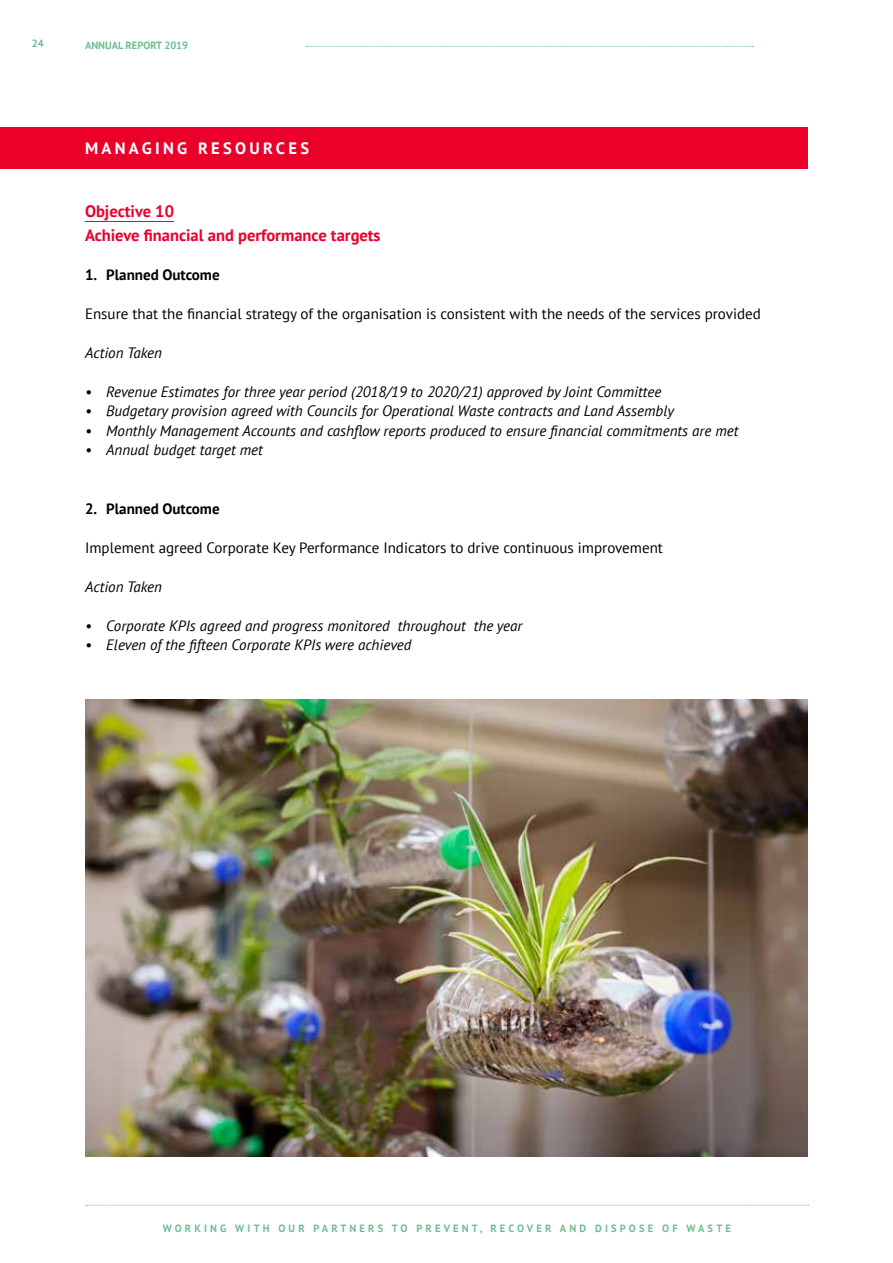
<style>
.page{position:relative;width:893px;height:1263px;background:#fff}
.page>*{position:absolute;margin:0;border:0;box-sizing:border-box;transform-origin:0 0}
.t1{font:700 16.5px/23.7px "PT Sans";color:#ea0029}
.t2{font:700 16.5px "PT Sans";letter-spacing:.2em;color:#fff}
.t3{font:italic 15px "PT Sans";color:#000}
.t4{font:15px "PT Sans";color:#000}
.t5{font:700 15px "PT Sans";color:#000}
.t6{font:700 10.5px "PT Sans";letter-spacing:.3em;color:#70bc93}
.t7{font:700 10.5px "PT Sans";color:#70bc93}
</style>
<div class="page">
<svg style="left:85px;top:1205px;width:723px;height:1px"></svg>
<svg style="left:307px;top:46px;width:446px;height:1px"></svg>
<div style="left:0;top:128px;width:807px;height:41px;background:#ea0029"></div>
<hr style="left:85px;top:221px;width:89px;height:1px;background:#ea0029">
<img style="left:85px;top:699px;width:723px;height:458px">
<p class="t6" style="left:32px;top:37px;width:13px">24</p>
<p class="t7" style="left:85px;top:38px;width:105px">ANNUAL REPORT 2019</p>
<p class="t2" style="left:85px;top:137px;width:226px">MANAGING RESOURCES</p>
<p class="t1" style="left:85px;top:199px;width:297px">Objective 10<br>Achieve financial and performance targets</p>
<p class="t5" style="left:85px;top:264px;width:136px">1. Planned Outcome</p>
<p class="t4" style="left:85px;top:304px;width:677px">Ensure that the financial strategy of the organisation is consistent with the needs of the services provided</p>
<p class="t3" style="left:85px;top:343px;width:78px">Action Taken</p>
<p class="t3" style="left:85px;top:382px;width:578px">• Revenue Estimates for three year period (2018/19 to 2020/21) approved by Joint Committee</p>
<p class="t3" style="left:85px;top:401px;width:590px">• Budgetary provision agreed with Councils for Operational Waste contracts and Land Assembly</p>
<p class="t3" style="left:85px;top:421px;width:655px">• Monthly Management Accounts and cashflow reports produced to ensure financial commitments are met</p>
<p class="t3" style="left:85px;top:440px;width:179px">• Annual budget target met</p>
<p class="t5" style="left:85px;top:498px;width:136px">2. Planned Outcome</p>
<p class="t4" style="left:85px;top:538px;width:579px">Implement agreed Corporate Key Performance Indicators to drive continuous improvement</p>
<p class="t3" style="left:85px;top:577px;width:78px">Action Taken</p>
<p class="t3" style="left:85px;top:616px;width:439px">• Corporate KPIs agreed and progress monitored throughout the year</p>
<p class="t3" style="left:85px;top:635px;width:328px">• Eleven of the fifteen Corporate KPIs were achieved</p>
<p class="t6" style="left:163px;top:1221px;width:570px">WORKING WITH OUR PARTNERS TO PREVENT, RECOVER AND DISPOSE OF WASTE</p>
</div>
